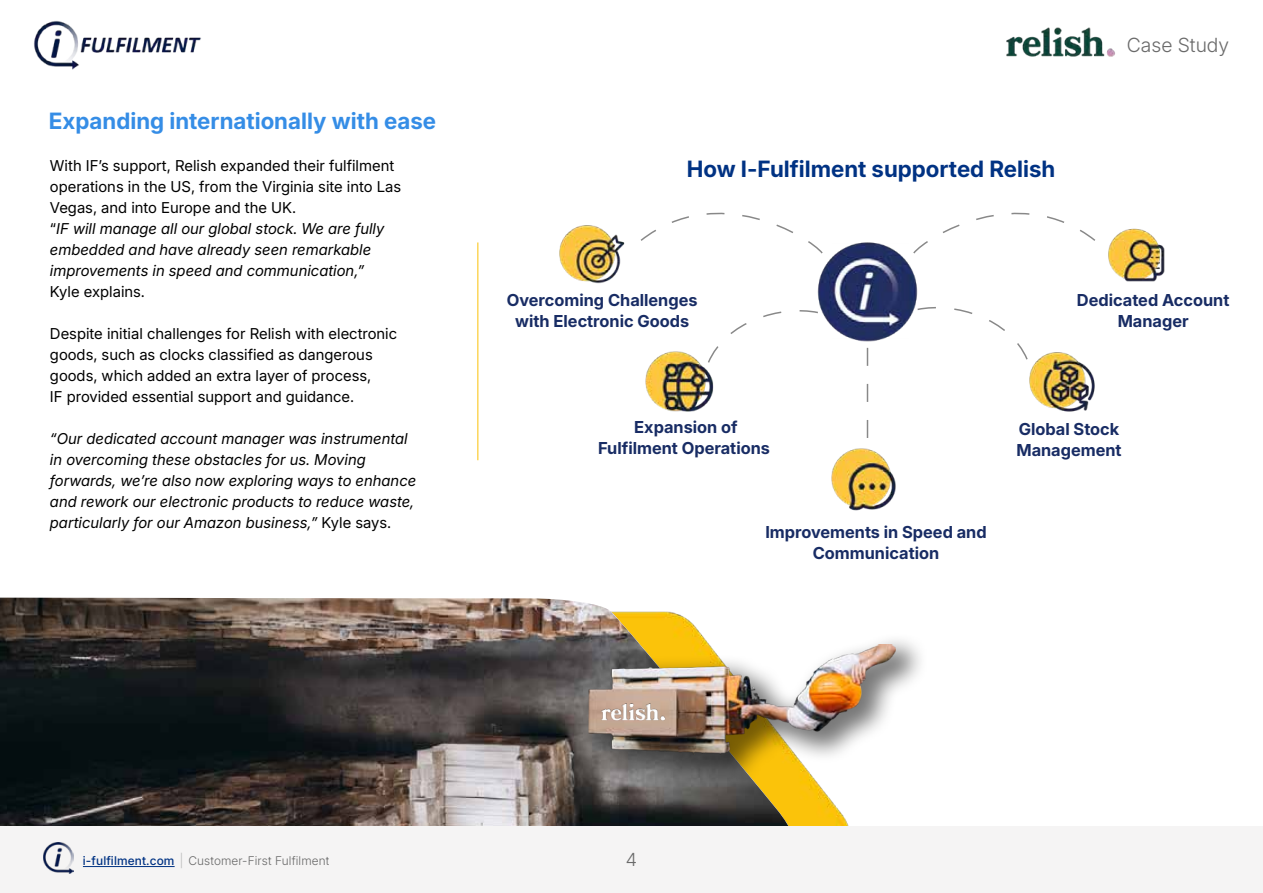
<style>
.page{position:relative;width:1263px;height:893px;background:#fff}
.page>*{position:absolute;margin:0;border:0;box-sizing:border-box;transform-origin:0 0}
.t1{font:700 22.5px "Inter 18 pt";color:#358de6}
.t2{font:700 22.5px "Inter 18 pt";color:#003283}
.t3{font:300 19.5px "Inter 18 pt";color:#6a6a6a}
.t4{font:300 18px "Inter 18 pt";color:#6a6a6a}
.t5{font:700 16.5px/21px "Inter 18 pt";color:#182c64;text-align:center}
.t6{font:15px/21px "Inter 18 pt";color:#000}
.t7{font:italic 15px/21px "Inter 18 pt";color:#000}
.t8{font:300 12px "Inter 18 pt";letter-spacing:.01em;color:#6a6a6a}
.s1{font-style:italic}
.s2{font-style:normal}
.s3{font-weight:500;color:#003283}
.s4{font-family:"Montserrat";font-size:16.5px;color:#bcbcbc}
</style>
<div class="page">
<img style="left:0;top:598px;width:808px;height:228px">
<div style="left:577px;top:632px;width:351px;height:154px;background:#000;opacity:.53"></div>
<img style="left:589px;top:644px;width:307px;height:110px">
<hr style="left:477px;top:242px;width:1px;height:218px;background:#fbc108">
<svg style="left:923px;top:212px;width:173px;height:34px"></svg>
<svg style="left:730px;top:310px;width:81px;height:24px"></svg>
<svg style="left:923px;top:307px;width:105px;height:53px"></svg>
<img style="left:831px;top:448px;width:65px;height:62px">
<img style="left:1029px;top:352px;width:66px;height:60px">
<svg style="left:640px;top:212px;width:171px;height:32px"></svg>
<img style="left:645px;top:346px;width:74px;height:66px">
<img style="left:559px;top:225px;width:66px;height:59px">
<img style="left:1108px;top:228px;width:57px;height:54px">
<svg style="left:867px;top:350px;width:1px;height:88px"></svg>
<img style="left:811px;top:242px;width:112px;height:108px">
<div style="left:0;top:826px;width:1263px;height:67px;background:#f5f4f4"></div>
<hr style="left:83px;top:866px;width:92px;height:1px;background:#003283">
<img style="left:44px;top:842px;width:30px;height:31px">
<img style="left:34px;top:21px;width:167px;height:48px">
<img style="left:1006px;top:27px;width:109px;height:30px">
<img style="left:597px;top:698px;width:72px;height:27px">
<h1 class="t1" style="left:49px;top:103px;width:389px">Expanding internationally with ease</h1>
<p class="t6" style="left:50px;top:154px;width:353px">With IF’s support, Relish expanded their fulfilment operations in the US, from the Virginia site into Las Vegas, and into Europe and the UK.<br>“<span class="s1">IF will manage all our global stock. We are fully embedded and have already seen remarkable improvements in speed and communication,”</span></p>
<p class="t6" style="left:50px;top:280px;width:97px">Kyle explains.</p>
<p class="t6" style="left:50px;top:322px;width:349px">Despite initial challenges for Relish with electronic goods, such as clocks classified as dangerous goods, which added an extra layer of process,<br>IF provided essential support and guidance.</p>
<p class="t7" style="left:50px;top:427px;width:368px">“Our dedicated account manager was instrumental in overcoming these obstacles for us. Moving forwards, we’re also now exploring ways to enhance and rework our electronic products to reduce waste, particularly for our Amazon business,” <span class="s2">Kyle says.</span></p>
<h1 class="t2" style="left:687px;top:152px;width:370px">How I-Fulfilment supported Relish</h1>
<h2 class="t3" style="left:1127px;top:31px;width:104px">Case Study</h2>
<p class="t5" style="left:507px;top:289px;width:192px">Overcoming Challenges with Electronic Goods</p>
<p class="t5" style="left:1077px;top:289px;width:154px">Dedicated Account<br>Manager</p>
<p class="t5" style="left:598px;top:416px;width:173px">Expansion of<br>Fulfilment Operations</p>
<p class="t5" style="left:765px;top:521px;width:223px">Improvements in Speed and<br>Communication</p>
<p class="t5" style="left:1016px;top:418px;width:107px;text-align:left">Global Stock<br>Management</p>
<p class="t8" style="left:83px;top:851px;width:248px"><span class="s3">i-fulfilment.com</span> <span class="s4">|</span> Customer-First Fulfilment</p>
<p class="t4" style="left:626px;top:846px;width:13px">4</p>
</div>
